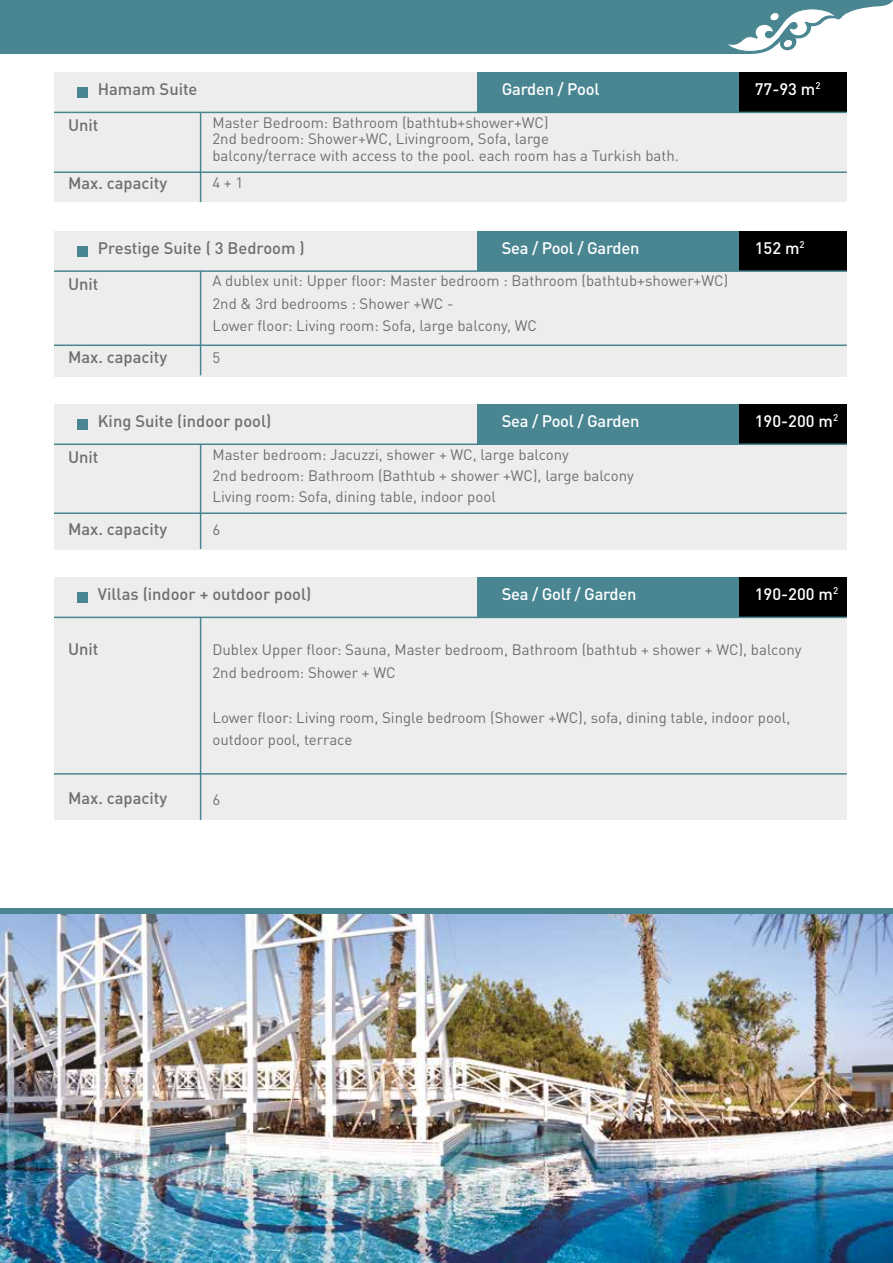
<style>
.page{position:relative;width:893px;height:1263px;background:#fff}
.page>*{position:absolute;margin:0;border:0;box-sizing:border-box;transform-origin:0 0}
.t1{font:500 16.5px/36px "DIN Pro";color:#706f6f}
.t2{font:500 16.5px "DIN Pro";letter-spacing:-.015em;color:#fff}
.t3{font:15px/22.5px "DIN Pro";color:#706f6f}
</style>
<div class="page">
<div style="left:54px;top:231px;width:793px;height:146px;background:#ededed"></div>
<div style="left:586px;top:231px;width:261px;height:39px;background:#000"></div>
<div style="left:477px;top:231px;width:261px;height:39px;background:#498692"></div>
<div style="left:77px;top:246px;width:11px;height:10px;background:#498692"></div>
<hr style="left:54px;top:270px;width:793px;height:2px;background:#498692">
<hr style="left:54px;top:344px;width:793px;height:2px;background:#498692">
<hr style="left:200px;top:271px;width:1px;height:104px;background:#498692">
<div style="left:54px;top:404px;width:793px;height:146px;background:#ededed"></div>
<div style="left:586px;top:404px;width:261px;height:39px;background:#000"></div>
<div style="left:477px;top:404px;width:261px;height:39px;background:#498692"></div>
<div style="left:77px;top:419px;width:11px;height:11px;background:#498692"></div>
<hr style="left:54px;top:443px;width:793px;height:2px;background:#498692">
<hr style="left:54px;top:512px;width:793px;height:2px;background:#498692">
<hr style="left:200px;top:444px;width:1px;height:105px;background:#498692">
<div style="left:54px;top:577px;width:793px;height:243px;background:#ededed"></div>
<div style="left:586px;top:577px;width:261px;height:40px;background:#000"></div>
<div style="left:477px;top:577px;width:261px;height:40px;background:#498692"></div>
<div style="left:77px;top:592px;width:11px;height:11px;background:#498692"></div>
<hr style="left:54px;top:617px;width:793px;height:1px;background:#498692">
<hr style="left:54px;top:773px;width:793px;height:2px;background:#498692">
<hr style="left:200px;top:617px;width:1px;height:203px;background:#498692">
<div style="left:0;top:0;width:893px;height:54px;background:#498692"></div>
<svg style="left:726px;top:9px;width:110px;height:43px"></svg>
<img style="left:0;top:913px;width:893px;height:350px">
<div style="left:0;top:907px;width:893px;height:6px;background:#498692"></div>
<div style="left:54px;top:72px;width:793px;height:130px;background:#ededed"></div>
<div style="left:586px;top:72px;width:261px;height:40px;background:#000"></div>
<div style="left:477px;top:72px;width:261px;height:40px;background:#498692"></div>
<div style="left:77px;top:87px;width:11px;height:11px;background:#498692"></div>
<hr style="left:54px;top:112px;width:793px;height:1px;background:#498692">
<hr style="left:54px;top:171px;width:793px;height:2px;background:#498692">
<hr style="left:200px;top:112px;width:1px;height:90px;background:#498692">
<p class="t1" style="left:68px;top:69px;width:131px;text-indent:30px">Hamam Suite<br>Unit</p>
<p class="t2" style="left:502px;top:76px;width:99px">Garden / Pool</p>
<p class="t2" style="left:755px;top:76px;width:67px">77-93 m<sup>2</sup></p>
<p class="t3" style="left:212px;top:112px;width:468px;line-height:16.5px">Master Bedroom: Bathroom (bathtub+shower+WC)<br>2nd bedroom: Shower+WC, Livingroom, Sofa, large<br>balcony/terrace with access to the pool. each room has a Turkish bath.</p>
<p class="t1" style="left:68px;top:163px;width:101px">Max. capacity</p>
<p class="t3" style="left:212px;top:170px;width:32px">4 + 1</p>
<p class="t1" style="left:68px;top:228px;width:238px;text-indent:30px">Prestige Suite ( 3 Bedroom )<br>Unit</p>
<p class="t2" style="left:502px;top:234px;width:139px">Sea / Pool / Garden</p>
<p class="t2" style="left:755px;top:234px;width:51px">152 m<sup>2</sup></p>
<p class="t3" style="left:212px;top:268px;width:517px">A dublex unit: Upper floor: Master bedroom : Bathroom (bathtub+shower+WC)<br>2nd &amp; 3rd bedrooms : Shower +WC -<br>Lower floor: Living room: Sofa, large balcony, WC</p>
<p class="t1" style="left:68px;top:338px;width:101px">Max. capacity</p>
<p class="t3" style="left:212px;top:345px;width:9px">5</p>
<p class="t1" style="left:68px;top:401px;width:205px;text-indent:30px">King Suite (indoor pool)<br>Unit</p>
<p class="t2" style="left:502px;top:407px;width:139px">Sea / Pool / Garden</p>
<p class="t2" style="left:755px;top:407px;width:85px">190-200 m<sup>2</sup></p>
<p class="t3" style="left:212px;top:442px;width:423px;line-height:21px">Master bedroom: Jacuzzi, shower + WC, large balcony<br>2nd bedroom: Bathroom (Bathtub + shower +WC), large balcony<br>Living room: Sofa, dining table, indoor pool</p>
<p class="t1" style="left:68px;top:509px;width:101px">Max. capacity</p>
<p class="t3" style="left:212px;top:517px;width:9px">6</p>
<p class="t1" style="left:98px;top:574px;width:215px">Villas (indoor + outdoor pool)</p>
<p class="t2" style="left:502px;top:580px;width:136px">Sea / Golf / Garden</p>
<p class="t2" style="left:755px;top:580px;width:85px">190-200 m<sup>2</sup></p>
<p class="t1" style="left:68px;top:629px;width:32px">Unit</p>
<p class="t3" style="left:212px;top:637px;width:590px">Dublex Upper floor: Sauna, Master bedroom, Bathroom (bathtub + shower + WC), balcony<br>2nd bedroom: Shower + WC</p>
<p class="t3" style="left:212px;top:704px;width:579px">Lower floor: Living room, Single bedroom (Shower +WC), sofa, dining table, indoor pool, outdoor pool, terrace</p>
<p class="t1" style="left:68px;top:778px;width:101px">Max. capacity</p>
<p class="t3" style="left:212px;top:787px;width:9px">6</p>
</div>
